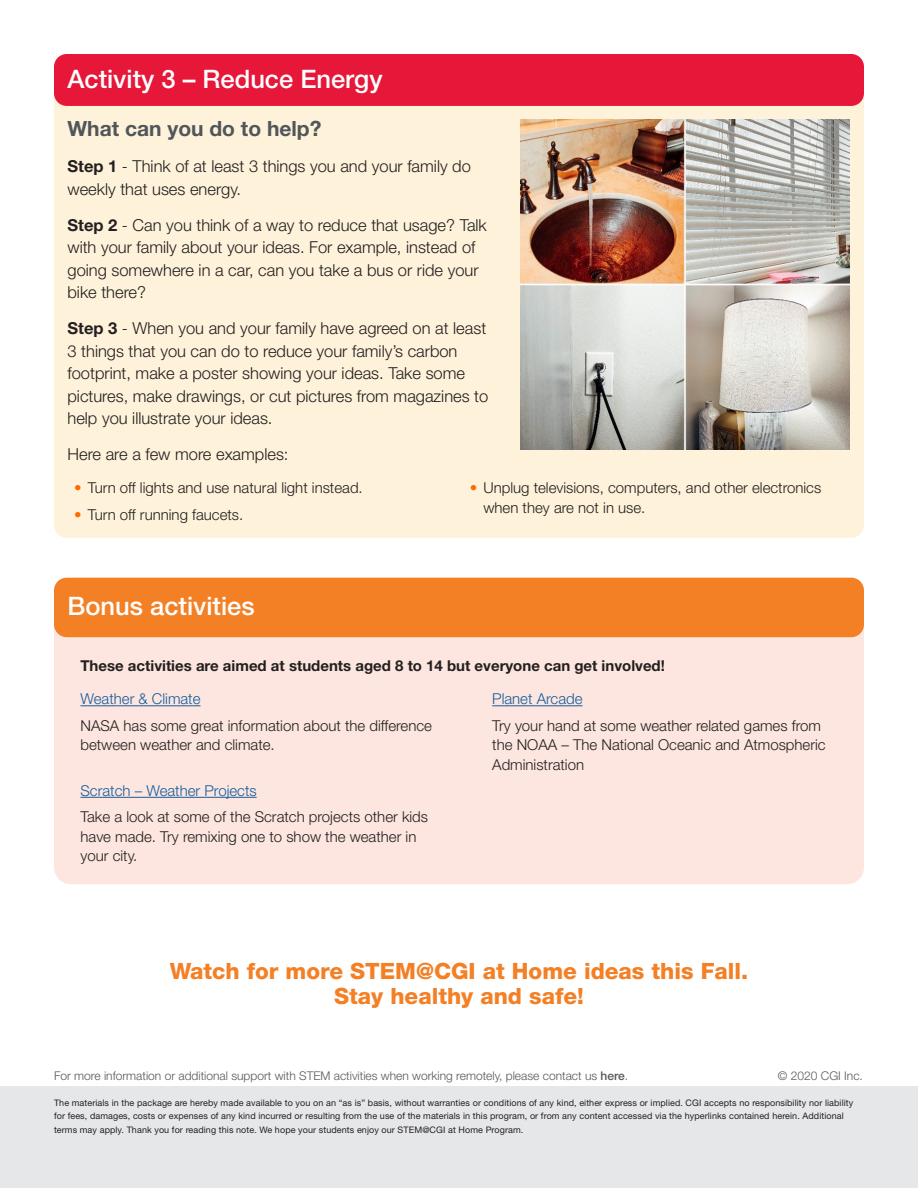
<style>
.page{position:relative;width:918px;height:1188px;background:#fff}
.page>*{position:absolute;margin:0;border:0;box-sizing:border-box;transform-origin:0 0}
.Text{font:500 25.5px "Helvetica Neue";color:#fff}
.Subhead{font:800 22.5px/25.5px "Helvetica Neue";color:#f48026;text-align:center}
.Intro_Header{font:700 21px "Helvetica Neue";color:#505659}
.t1{font:300 16.5px/22.5px "Helvetica Neue";color:#231f20}
.Text-2{font:300 15px/19.5px "Helvetica Neue";color:#231f20}
.Text-3{font:700 15px "Helvetica Neue";color:#231f20}
.Text-4{font:300 15px "Helvetica Neue";color:#175d9e}
.Text-5{font:300 12px "Helvetica Neue";color:#57585a}
.t2{font:9px/13.5px "Helvetica Neue";letter-spacing:.01em;color:#231f20}
.s1{font-weight:700}
.s2{color:#ff6a00}
.s3{font-weight:500}
</style>
<div class="page">
<div style="left:0;top:1086px;width:918px;height:102px;background:#e6e7e9"></div>
<div style="left:54px;top:597px;width:810px;height:287px;background:#fce6df;border-radius:17px"></div>
<hr style="left:80px;top:705px;width:121px;height:1px;background:#175d9e">
<hr style="left:80px;top:797px;width:177px;height:1px;background:#175d9e">
<hr style="left:492px;top:705px;width:91px;height:1px;background:#175d9e">
<div style="left:54px;top:578px;width:810px;height:59px;background:#f48026;border-radius:13px"></div>
<div style="left:54px;top:80px;width:810px;height:458px;background:#fef2da;border-radius:13px"></div>
<div style="left:54px;top:54px;width:810px;height:52px;background:#e61739;border-radius:13px"></div>
<img style="left:521px;top:120px;width:329px;height:329px">
<p class="Text" style="left:68px;top:64px;width:317px">Activity 3 – Reduce Energy</p>
<p class="Intro_Header" style="left:68px;top:116px;width:255px">What can you do to help?</p>
<p class="t1" style="left:68px;top:155px;width:405px"><span class="s1">Step 1</span> - Think of at least 3 things you and your family do weekly that uses energy.</p>
<p class="t1" style="left:68px;top:213px;width:421px"><span class="s1">Step 2</span> - Can you think of a way to reduce that usage? Talk with your family about your ideas. For example, instead of going somewhere in a car, can you take a bus or ride your bike there?</p>
<p class="t1" style="left:68px;top:317px;width:422px"><span class="s1">Step 3</span> - When you and your family have agreed on at least 3 things that you can do to reduce your family’s carbon footprint, make a poster showing your ideas. Take some pictures, make drawings, or cut pictures from magazines to help you illustrate your ideas.</p>
<p class="t1" style="left:68px;top:443px;width:223px">Here are a few more examples:</p>
<p class="Text-2" style="left:74px;top:478px;width:290px"><span class="s2">•</span> Turn off lights and use natural light instead.</p>
<p class="Text-2" style="left:74px;top:504px;width:171px"><span class="s2">•</span> Turn off running faucets.</p>
<p class="Text-2" style="left:483px;top:478px;width:339px;text-indent:-14px"><span class="s2">•</span> Unplug televisions, computers, and other electronics when they are not in use.</p>
<p class="Text" style="left:68px;top:591px;width:189px">Bonus activities</p>
<p class="Text-3" style="left:80px;top:656px;width:586px">These activities are aimed at students aged 8 to 14 but everyone can get involved!</p>
<p class="Text-4" style="left:80px;top:690px;width:122px">Weather &amp; Climate</p>
<p class="Text-2" style="left:80px;top:715px;width:353px">NASA has some great information about the difference between weather and climate.</p>
<p class="Text-4" style="left:80px;top:781px;width:178px">Scratch – Weather Projects</p>
<p class="Text-2" style="left:80px;top:807px;width:349px">Take a look at some of the Scratch projects other kids have made. Try remixing one to show the weather in your city.</p>
<p class="Text-4" style="left:492px;top:690px;width:92px">Planet Arcade</p>
<p class="Text-2" style="left:492px;top:715px;width:335px">Try your hand at some weather related games from the NOAA – The National Oceanic and Atmospheric<br>Administration</p>
<p class="Subhead" style="left:170px;top:958px;width:580px">Watch for more STEM@CGI at Home ideas this Fall.<br>Stay healthy and safe!</p>
<p class="Text-5" style="left:54px;top:1068px;width:576px">For more information or additional support with STEM activities when working remotely, please contact us <span class="s3">here</span>.</p>
<p class="Text-5" style="left:778px;top:1068px;width:86px">© 2020 CGI Inc.</p>
<p class="t2" style="left:54px;top:1096px;width:801px">The materials in the package are hereby made available to you on an “as is” basis, without warranties or conditions of any kind, either express or implied. CGI accepts no responsibility nor liability for fees, damages, costs or expenses of any kind incurred or resulting from the use of the materials in this program, or from any content accessed via the hyperlinks contained herein. Additional terms may apply. Thank you for reading this note. We hope your students enjoy our STEM@CGI at Home Program.</p>
</div>
